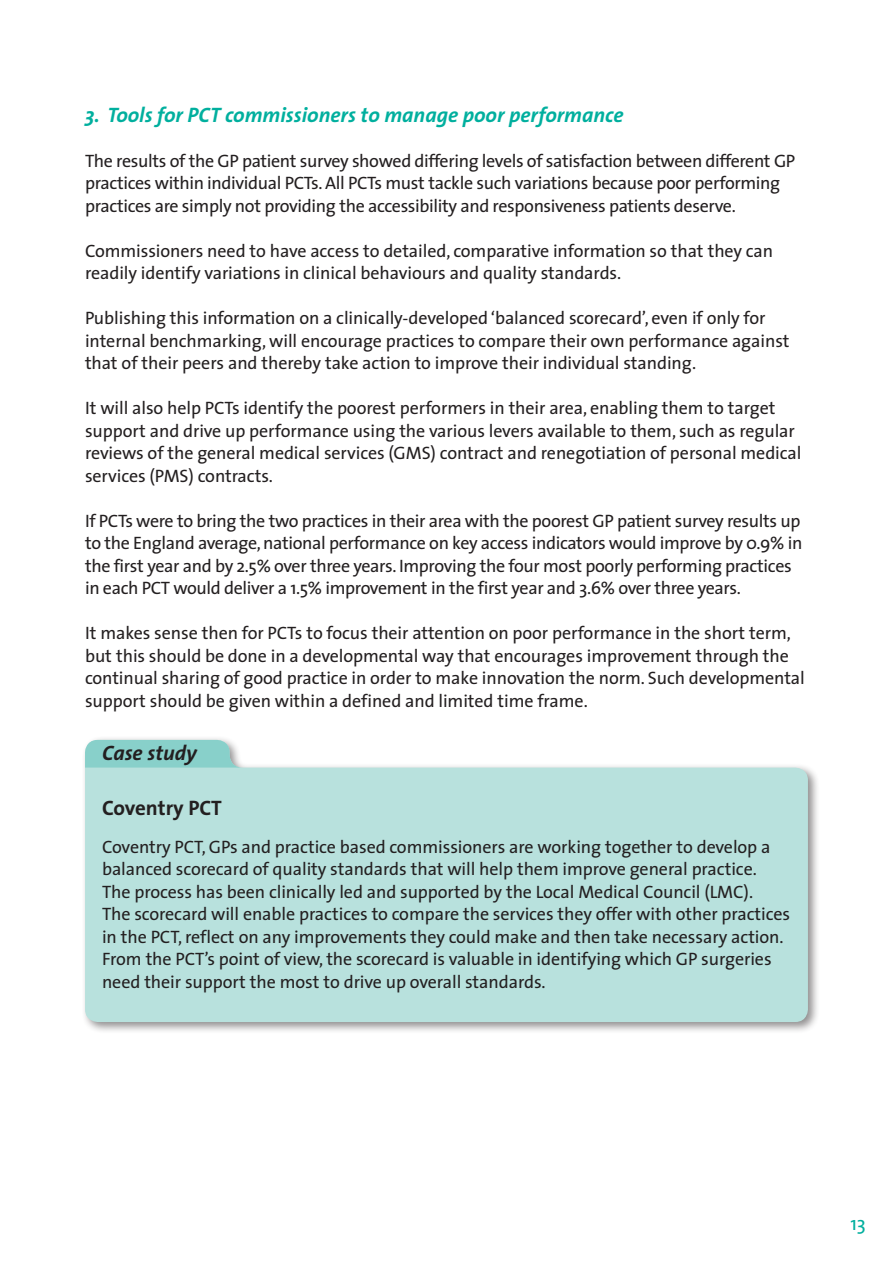
<style>
.page{position:relative;width:893px;height:1263px;background:#fff}
.page>*{position:absolute;margin:0;border:0;box-sizing:border-box;transform-origin:0 0}
.Sub_Head_Italics{font:italic 700 21px "The Sans";color:#00af9e}
.Sub_Header{font:700 21px "The Sans";letter-spacing:-.005em;color:#231f20}
.Sub_Header-2{font:italic 700 21px "The Sans";color:#231f20}
.t1{font:19.5px "The Sans";color:#00af9e}
.Body_1{font:18px/22.5px "The Sans";letter-spacing:-.005em;color:#231f20}
</style>
<div class="page">
<div style="left:81px;top:736px;width:745px;height:304px;background:#231f20;opacity:.5"></div>
<svg style="left:85px;top:740px;width:723px;height:282px;fill:#b8e1dd"></svg>
<svg style="left:85px;top:740px;width:157px;height:27px"></svg>
<p class="Sub_Head_Italics" style="left:85px;top:97px;width:540px">3. Tools for PCT commissioners to manage poor performance</p>
<p class="Body_1" style="left:85px;top:149px;width:712px">The results of the GP patient survey showed differing levels of satisfaction between different GP practices within individual PCTs. All PCTs must tackle such variations because poor performing practices are simply not providing the accessibility and responsiveness patients deserve.</p>
<p class="Body_1" style="left:85px;top:239px;width:690px">Commissioners need to have access to detailed, comparative information so that they can readily identify variations in clinical behaviours and quality standards.</p>
<p class="Body_1" style="left:85px;top:306px;width:706px">Publishing this information on a clinically-developed ‘balanced scorecard’, even if only for internal benchmarking, will encourage practices to compare their own performance against that of their peers and thereby take action to improve their individual standing.</p>
<p class="Body_1" style="left:85px;top:396px;width:718px">It will also help PCTs identify the poorest performers in their area, enabling them to target support and drive up performance using the various levers available to them, such as regular reviews of the general medical services (GMS) contract and renegotiation of personal medical services (PMS) contracts.</p>
<p class="Body_1" style="left:85px;top:509px;width:719px">If PCTs were to bring the two practices in their area with the poorest GP patient survey results up to the England average, national performance on key access indicators would improve by 0.9% in the first year and by 2.5% over three years. Improving the four most poorly performing practices in each PCT would deliver a 1.5% improvement in the first year and 3.6% over three years.</p>
<p class="Body_1" style="left:85px;top:621px;width:721px">It makes sense then for PCTs to focus their attention on poor performance in the short term, but this should be done in a developmental way that encourages improvement through the continual sharing of good practice in order to make innovation the norm. Such developmental support should be given within a defined and limited time frame.</p>
<p class="Sub_Header-2" style="left:102px;top:736px;width:96px">Case study</p>
<p class="Sub_Header" style="left:102px;top:790px;width:121px">Coventry PCT</p>
<p class="Body_1" style="left:102px;top:835px;width:690px">Coventry PCT, GPs and practice based commissioners are working together to develop a balanced scorecard of quality standards that will help them improve general practice.<br>The process has been clinically led and supported by the Local Medical Council (LMC).<br>The scorecard will enable practices to compare the services they offer with other practices in the PCT, reflect on any improvements they could make and then take necessary action.<br>From the PCT’s point of view, the scorecard is valuable in identifying which GP surgeries need their support the most to drive up overall standards.</p>
<p class="t1" style="left:850px;top:1207px;width:17px">13</p>
</div>
